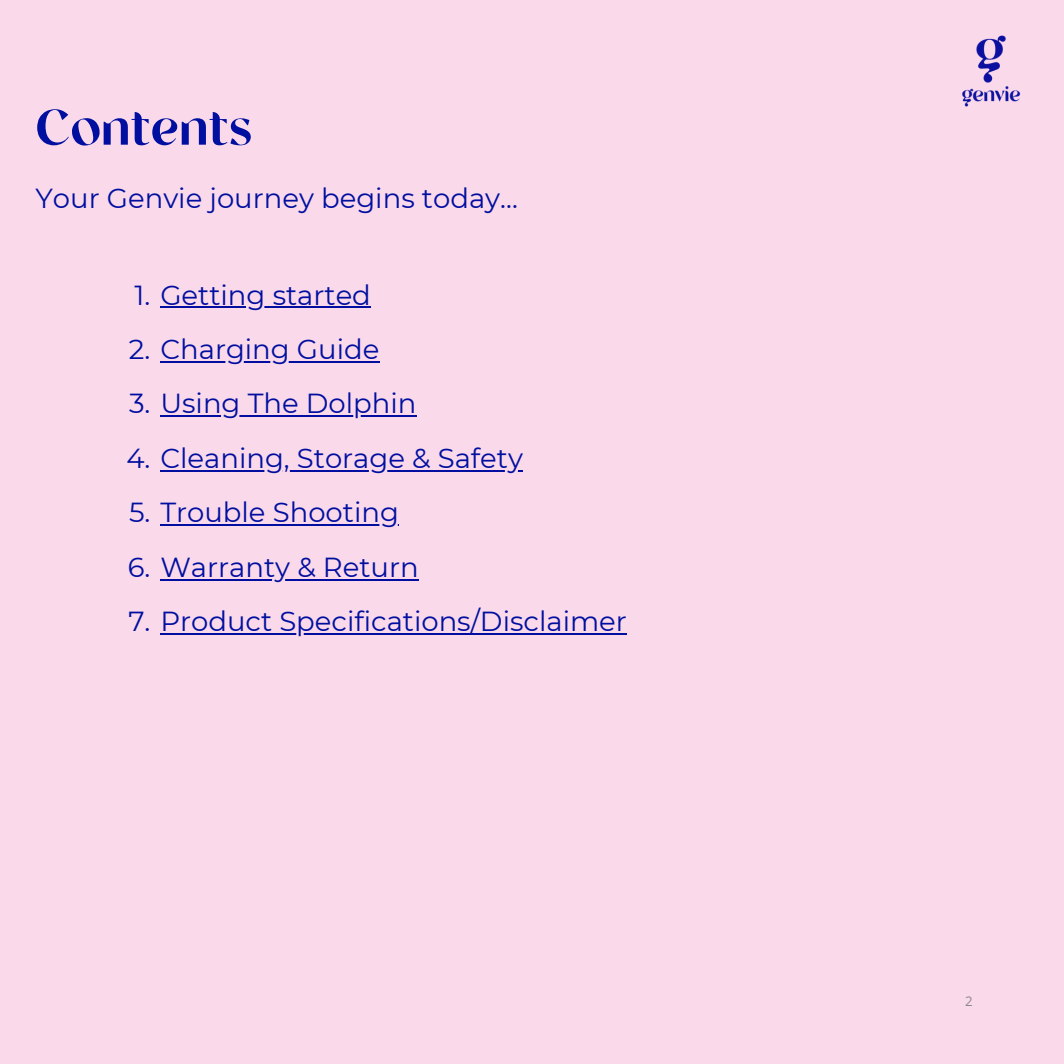
<style>
.page{position:relative;width:1064px;height:1064px;background:#fff}
.page>*{position:absolute;margin:0;border:0;box-sizing:border-box;transform-origin:0 0}
.t1{font:50px "Tangerine";color:#000f9f}
.t2{font:27.5px "Montserrat";color:#000f9f}
.t3{font:13.25px "Open Sans";color:#898989}
</style>
<div class="page">
<div style="left:0;top:0;width:1063px;height:1063px;background:#f9d9ea"></div>
<img style="left:962px;top:35px;width:59px;height:72px">
<hr style="left:160px;top:306px;width:211px;height:2px;background:#000f9f">
<hr style="left:160px;top:361px;width:219px;height:2px;background:#000f9f">
<hr style="left:160px;top:415px;width:256px;height:2px;background:#000f9f">
<hr style="left:160px;top:469px;width:363px;height:2px;background:#000f9f">
<hr style="left:160px;top:524px;width:239px;height:2px;background:#000f9f">
<hr style="left:160px;top:578px;width:258px;height:2px;background:#000f9f">
<hr style="left:160px;top:633px;width:466px;height:1px;background:#000f9f">
<p class="t1" style="left:35px;top:106px;width:218px">Contents</p>
<p class="t2" style="left:35px;top:181px;width:484px">Your Genvie journey begins today…</p>
<p class="t2" style="left:135px;top:278px;width:238px">1. Getting started</p>
<p class="t2" style="left:129px;top:332px;width:252px">2. Charging Guide</p>
<p class="t2" style="left:129px;top:387px;width:289px">3. Using The Dolphin</p>
<p class="t2" style="left:126px;top:441px;width:398px">4. Cleaning, Storage &amp; Safety</p>
<p class="t2" style="left:129px;top:495px;width:271px">5. Trouble Shooting</p>
<p class="t2" style="left:128px;top:550px;width:292px">6. Warranty &amp; Return</p>
<p class="t2" style="left:128px;top:604px;width:500px">7. Product Specifications/Disclaimer</p>
<p class="t3" style="left:964px;top:991px;width:9px">2</p>
</div>
